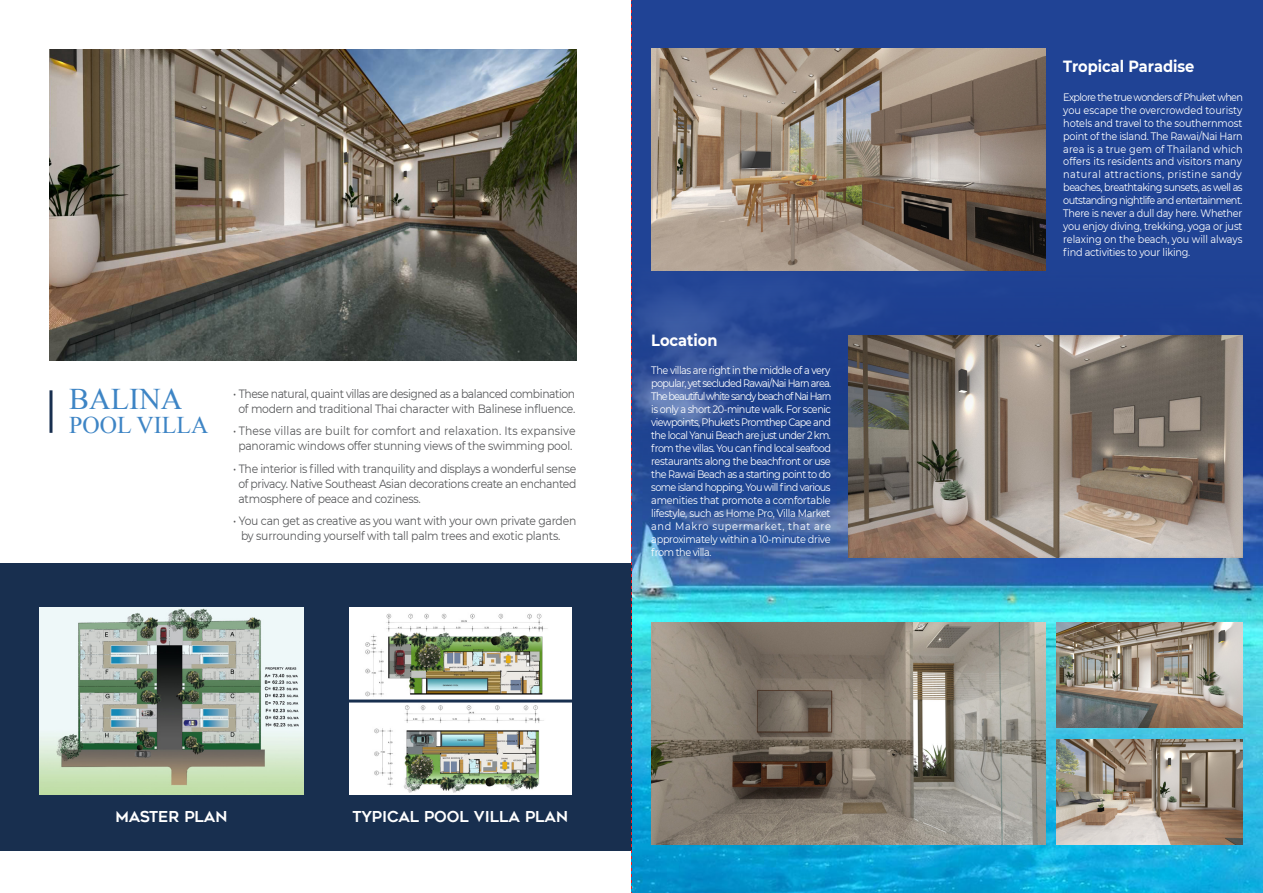
<style>
.page{position:relative;width:1263px;height:893px;background:#fff}
.page>*{position:absolute;margin:0;border:0;box-sizing:border-box;transform-origin:0 0}
.t1{font:30px "Times New Roman";color:#3e85c5}
.t2{font:24px "Times New Roman";color:#3e85c5}
.t3{font:700 16.2px "Montserrat";color:#fff;scale:.9 1}
.t4{font:15px "Geometos";color:#fff}
.t5{font:12px/15px "Montserrat";letter-spacing:-.02em;color:#57585a;text-align:justify;scale:.9 1}
.t6{font:12px/15px "Montserrat";letter-spacing:-.04em;color:#57585a;text-align:center;scale:.9 1}
.t7{font:12px/15px "Montserrat";color:#57585a;text-align:center;scale:.9 1}
.t8{font:10.8px/12.9px "Montserrat";letter-spacing:-.025em;color:#fff;scale:.9 1}
</style>
<div class="page">
<div style="left:631px;top:0;width:632px;height:893px;background:#204395"></div>
<img style="left:632px;top:175px;width:631px;height:718px">
<div style="left:0;top:563px;width:631px;height:288px;background:#182f4f"></div>
<img style="left:49px;top:49px;width:527px;height:311px">
<img style="left:849px;top:336px;width:394px;height:221px">
<img style="left:39px;top:607px;width:265px;height:188px">
<img style="left:349px;top:607px;width:222px;height:188px">
<hr style="left:346px;top:699px;width:230px;height:3px;background:#182f4f">
<img style="left:1056px;top:623px;width:187px;height:105px">
<img style="left:1056px;top:740px;width:187px;height:105px">
<img style="left:651px;top:48px;width:394px;height:222px">
<img style="left:651px;top:623px;width:394px;height:222px">
<hr style="left:50px;top:390px;width:2px;height:43px;background:#182f4f">
<svg style="left:631px;top:0;width:1px;height:893px"></svg>
<h1 class="t1" style="left:69px;top:378px;width:115px">BALINA</h1>
<h2 class="t2" style="left:69px;top:409px;width:141px">POOL VILLA</h2>
<p class="t6" style="left:233px;top:386px;width:382px">• These natural, quaint villas are designed as a balanced combination of modern and traditional Thai character with Balinese influence.</p>
<p class="t7" style="left:233px;top:423px;width:382px">• These villas are built for comfort and relaxation. Its expansive panoramic windows offer stunning views of the swimming pool.</p>
<p class="t5" style="left:238px;top:461px;width:377px;text-indent:-5px">• The interior is filled with tranquility and displays a wonderful sense of privacy. Native Southeast Asian decorations create an enchanted atmosphere of peace and coziness.</p>
<p class="t5" style="left:241px;top:513px;width:374px;text-indent:-8px">• You can get as creative as you want with your own private garden by surrounding yourself with tall palm trees and exotic plants.</p>
<h3 class="t3" style="left:651px;top:328px;width:75px">Location</h3>
<p class="t8" style="left:651px;top:363px;width:202px;text-align:justify">The villas are right in the middle of a very popular, yet secluded Rawai/Nai Harn area.<br>The beautiful white sandy beach of Nai Harn is only a short 20-minute walk. For scenic viewpoints, Phuket's Promthep Cape and the local Yanui Beach are just under 2 km. from the villas. You can find local seafood restaurants along the beachfront or use the Rawai Beach as a starting point to do some island hopping. You will find various amenities that promote a comfortable lifestyle, such as Home Pro, Villa Market and Makro supermarket, that are approximately within a 10-minute drive from the villa.</p>
<h3 class="t4" style="left:116px;top:808px;width:113px">MASTER PLAN</h3>
<h3 class="t4" style="left:352px;top:808px;width:218px">TYPICAL POOL VILLA PLAN</h3>
<h3 class="t3" style="left:1063px;top:55px;width:147px">Tropical Paradise</h3>
<p class="t8" style="left:1063px;top:90px;width:201px">Explore the true wonders of Phuket when you escape the overcrowded touristy hotels and travel to the southernmost point of the island. The Rawai/Nai Harn area is a true gem of Thailand which offers its residents and visitors many natural attractions, pristine sandy beaches, breathtaking sunsets, as well as outstanding nightlife and entertainment.<br>There is never a dull day here. Whether you enjoy diving, trekking, yoga or just relaxing on the beach, you will always find activities to your liking.</p>
</div>
